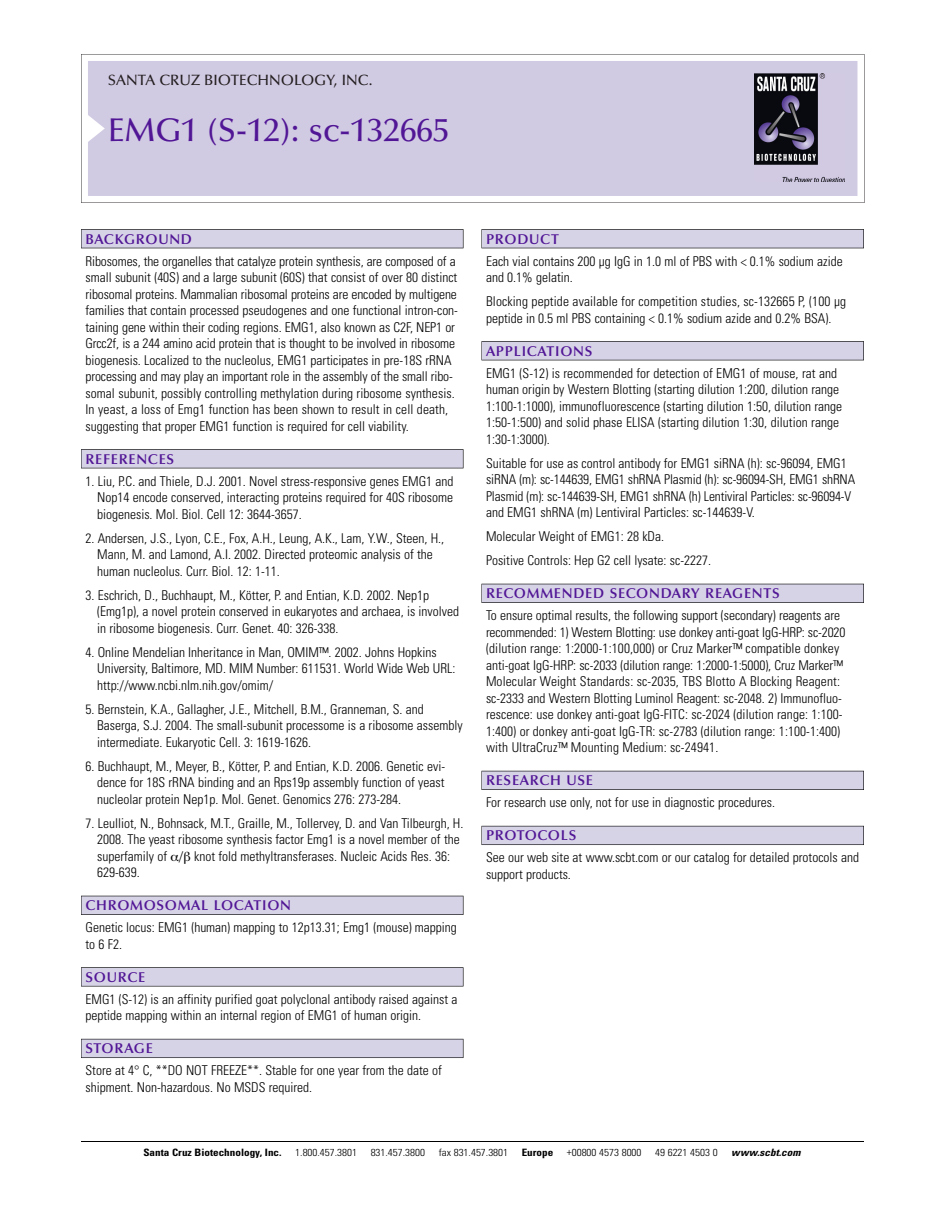
<style>
.page{position:relative;width:945px;height:1215px;background:#fff}
.page>*{position:absolute;margin:0;border:0;box-sizing:border-box;transform-origin:0 0}
.t1{font:500 33px "Optima";color:#511695}
.t2{font:500 15px "Optima";color:#231f20}
.t3{font:600 14.25px "Optima";letter-spacing:.05em;color:#511695}
.t4{font:300 condensed 13.5px/16.5px "Univers";color:#000}
.t5{font:300 condensed 10.2px "Univers";color:#000;scale:1.1 1}
.t6{font:700 condensed 10.2px "Univers";color:#000;scale:1.1 1}
.t7{font:italic 700 condensed 10.2px "Univers";letter-spacing:.005em;color:#000;scale:1.1 1}
</style>
<div class="page">
<svg style="left:81px;top:54px;width:783px;height:149px"></svg>
<div style="left:88px;top:61px;width:769px;height:135px;background:#d1cae3"></div>
<img style="left:755px;top:74px;width:90px;height:108px">
<div style="left:81px;top:229px;width:382px;height:19px;background:#525156"></div>
<div style="left:81px;top:230px;width:382px;height:18px;background:#d7d3e7"></div>
<div style="left:81px;top:449px;width:382px;height:19px;background:#525155"></div>
<div style="left:81px;top:450px;width:382px;height:18px;background:#d7d3e7"></div>
<div style="left:81px;top:896px;width:382px;height:19px;background:#525158"></div>
<div style="left:81px;top:896px;width:382px;height:18px;background:#d7d3e7"></div>
<div style="left:81px;top:967px;width:382px;height:19px;background:#575759"></div>
<div style="left:81px;top:968px;width:382px;height:18px;background:#d7d3e7"></div>
<div style="left:81px;top:1039px;width:382px;height:19px;background:#5b5a62"></div>
<div style="left:81px;top:1039px;width:382px;height:18px;background:#d7d3e7"></div>
<div style="left:482px;top:229px;width:382px;height:19px;background:#525156"></div>
<div style="left:482px;top:230px;width:381px;height:18px;background:#d7d3e7"></div>
<div style="left:482px;top:341px;width:382px;height:19px;background:#525155"></div>
<div style="left:482px;top:342px;width:381px;height:18px;background:#d7d3e7"></div>
<div style="left:482px;top:584px;width:382px;height:19px;background:#525158"></div>
<div style="left:482px;top:584px;width:381px;height:18px;background:#d7d3e7"></div>
<div style="left:482px;top:771px;width:382px;height:19px;background:#54535a"></div>
<div style="left:482px;top:771px;width:381px;height:18px;background:#d7d3e7"></div>
<div style="left:482px;top:826px;width:382px;height:19px;background:#5b5a62"></div>
<div style="left:482px;top:826px;width:381px;height:18px;background:#d7d3e7"></div>
<hr style="left:81px;top:1141px;width:783px;height:1px;background:#000">
<p class="t2" style="left:108px;top:74px;width:266px">SANTA CRUZ BIOTECHNOLOGY, INC.</p>
<h1 class="t1" style="left:108px;top:117px;width:343px">EMG1 (S-12): sc-132665</h1>
<p class="t3" style="left:86px;top:233px;width:108px">BACKGROUND</p>
<p class="t4" style="left:86px;top:254px;width:374px">Ribosomes, the organelles that catalyze protein synthesis, are composed of a small subunit (40S) and a large subunit (60S) that consist of over 80 distinct ribosomal proteins. Mammalian ribosomal proteins are encoded by multigene families that contain processed pseudogenes and one functional intron-con&shy;taining gene within their coding regions. EMG1, also known as C2F, NEP1 or Grcc2f, is a 244 amino acid protein that is thought to be involved in ribosome biogenesis. Localized to the nucleolus, EMG1 participates in pre-18S rRNA processing and may play an important role in the assembly of the small ribo&shy;somal subunit, possibly controlling methylation during ribosome synthesis.<br>In yeast, a loss of Emg1 function has been shown to result in cell death, suggesting that proper EMG1 function is required for cell viability.</p>
<p class="t3" style="left:86px;top:453px;width:90px">REFERENCES</p>
<p class="t4" style="left:97px;top:474px;width:358px;text-align:justify;text-indent:-12px">1. Liu, P.C. and Thiele, D.J. 2001. Novel stress-responsive genes EMG1 and Nop14 encode conserved, interacting proteins required for 40S ribosome biogenesis. Mol. Biol. Cell 12: 3644-3657.</p>
<p class="t4" style="left:97px;top:531px;width:349px;text-indent:-12px">2. Andersen, J.S., Lyon, C.E., Fox, A.H., Leung, A.K., Lam, Y.W., Steen, H.,<br>Mann, M. and Lamond, A.I. 2002. Directed proteomic analysis of the human nucleolus. Curr. Biol. 12: 1-11.</p>
<p class="t4" style="left:97px;top:588px;width:363px;text-indent:-12px">3. Eschrich, D., Buchhaupt, M., Kötter, P. and Entian, K.D. 2002. Nep1p (Emg1p), a novel protein conserved in eukaryotes and archaea, is involved in ribosome biogenesis. Curr. Genet. 40: 326-338.</p>
<p class="t4" style="left:97px;top:645px;width:360px;text-indent:-12px">4. Online Mendelian Inheritance in Man, OMIM™. 2002. Johns Hopkins<br>University, Baltimore, MD. MIM Number: 611531. World Wide Web URL: http://www.ncbi.nlm.nih.gov/omim/</p>
<p class="t4" style="left:97px;top:702px;width:367px;text-indent:-12px">5. Bernstein, K.A., Gallagher, J.E., Mitchell, B.M., Granneman, S. and<br>Baserga, S.J. 2004. The small-subunit processome is a ribosome assembly intermediate. Eukaryotic Cell. 3: 1619-1626.</p>
<p class="t4" style="left:97px;top:759px;width:349px;text-align:justify;text-indent:-12px">6. Buchhaupt, M., Meyer, B., Kötter, P. and Entian, K.D. 2006. Genetic evi&shy;dence for 18S rRNA binding and an Rps19p assembly function of yeast nucleolar protein Nep1p. Mol. Genet. Genomics 276: 273-284.</p>
<p class="t4" style="left:97px;top:816px;width:368px;text-indent:-12px">7. Leulliot, N., Bohnsack, M.T., Graille, M., Tollervey, D. and Van Tilbeurgh, H.<br>2008. The yeast ribosome synthesis factor Emg1 is a novel member of the superfamily of / knot fold methyltransferases. Nucleic Acids Res. 36:<br>629-639.</p>
<p class="t3" style="left:86px;top:900px;width:207px">CHROMOSOMAL LOCATION</p>
<p class="t4" style="left:86px;top:920px;width:373px">Genetic locus: EMG1 (human) mapping to 12p13.31; Emg1 (mouse) mapping to 6 F2.</p>
<p class="t3" style="left:86px;top:971px;width:61px">SOURCE</p>
<p class="t4" style="left:86px;top:992px;width:373px">EMG1 (S-12) is an affinity purified goat polyclonal antibody raised against a peptide mapping within an internal region of EMG1 of human origin.</p>
<p class="t3" style="left:86px;top:1043px;width:69px">STORAGE</p>
<p class="t4" style="left:86px;top:1063px;width:358px">Store at 4° C, **DO NOT FREEZE**. Stable for one year from the date of shipment. Non-hazardous. No MSDS required.</p>
<p class="t3" style="left:486px;top:233px;width:74px">PRODUCT</p>
<p class="t4" style="left:486px;top:254px;width:358px">Each vial contains 200 µg IgG in 1.0 ml of PBS with &lt; 0.1% sodium azide and 0.1% gelatin.</p>
<p class="t4" style="left:486px;top:294px;width:362px">Blocking peptide available for competition studies, sc-132665 P, (100 µg peptide in 0.5 ml PBS containing &lt; 0.1% sodium azide and 0.2% BSA).</p>
<p class="t3" style="left:486px;top:345px;width:108px">APPLICATIONS</p>
<p class="t4" style="left:486px;top:366px;width:358px">EMG1 (S-12) is recommended for detection of EMG1 of mouse, rat and human origin by Western Blotting (starting dilution 1:200, dilution range 1:100-1:1000), immunofluorescence (starting dilution 1:50, dilution range 1:50-1:500) and solid phase ELISA (starting dilution 1:30, dilution range 1:30-1:3000).</p>
<p class="t4" style="left:486px;top:456px;width:371px">Suitable for use as control antibody for EMG1 siRNA (h): sc-96094, EMG1 siRNA (m): sc-144639, EMG1 shRNA Plasmid (h): sc-96094-SH, EMG1 shRNA Plasmid (m): sc-144639-SH, EMG1 shRNA (h) Lentiviral Particles: sc-96094-V and EMG1 shRNA (m) Lentiviral Particles: sc-144639-V.</p>
<p class="t4" style="left:486px;top:526px;width:227px;line-height:24px">Molecular Weight of EMG1: 28 kDa.<br>Positive Controls: Hep G2 cell lysate: sc-2227.</p>
<p class="t3" style="left:486px;top:588px;width:295px">RECOMMENDED SECONDARY REAGENTS</p>
<p class="t4" style="left:486px;top:608px;width:361px">To ensure optimal results, the following support (secondary) reagents are recommended: 1) Western Blotting: use donkey anti-goat IgG-HRP: sc-2020 (dilution range: 1:2000-1:100,000) or Cruz Marker™ compatible donkey anti-goat IgG-HRP: sc-2033 (dilution range: 1:2000-1:5000), Cruz Marker™ Molecular Weight Standards: sc-2035, TBS Blotto A Blocking Reagent: sc-2333 and Western Blotting Luminol Reagent: sc-2048. 2) Immunofluo&shy;rescence: use donkey anti-goat IgG-FITC: sc-2024 (dilution range: 1:100- 1:400) or donkey anti-goat IgG-TR: sc-2783 (dilution range: 1:100-1:400) with UltraCruz™ Mounting Medium: sc-24941.</p>
<p class="t3" style="left:486px;top:775px;width:109px">RESEARCH USE</p>
<p class="t4" style="left:486px;top:795px;width:290px">For research use only, not for use in diagnostic procedures.</p>
<p class="t3" style="left:486px;top:830px;width:92px">PROTOCOLS</p>
<p class="t4" style="left:486px;top:850px;width:375px">See our web site at www.scbt.com or our catalog for detailed protocols and support products.</p>
<p class="t6" style="left:143px;top:1148px;width:127px">Santa Cruz Biotechnology, Inc.</p>
<p class="t5" style="left:295px;top:1148px;width:58px">1.800.457.3801</p>
<p class="t5" style="left:371px;top:1148px;width:51px">831.457.3800</p>
<p class="t5" style="left:439px;top:1148px;width:65px">fax 831.457.3801</p>
<p class="t6" style="left:522px;top:1148px;width:30px">Europe</p>
<p class="t5" style="left:567px;top:1148px;width:69px">+00800 4573 8000</p>
<p class="t5" style="left:655px;top:1148px;width:58px">49 6221 4503 0</p>
<p class="t7" style="left:731px;top:1148px;width:64px">www.scbt.com</p>
</div>
